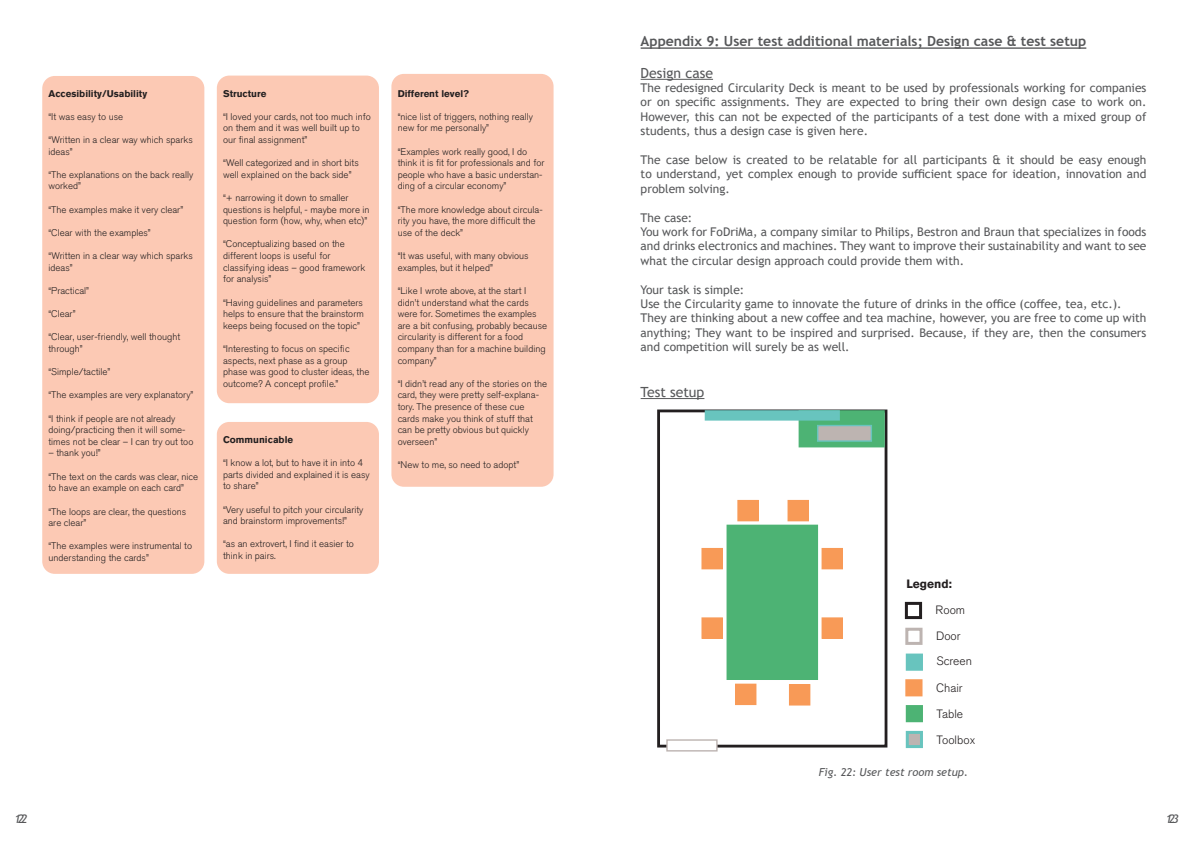
<style>
.page{position:relative;width:1191px;height:842px;background:#fff}
.page>*{position:absolute;margin:0;border:0;box-sizing:border-box;transform-origin:0 0}
.Paragraph_header{font:700 14px "Trebuchet MS";color:#57585a}
.Sub_paragraph_header{font:14px "Trebuchet MS";color:#57585a}
.Paragraph_Style_1{font:12px/14.4px "Trebuchet MS";color:#57585a;text-align:justify}
.t1{font:300 12px "Akzidenz Grotesk BQ";color:#231f20}
.t2{font:700 12px "Akzidenz Grotesk BQ";color:#231f20}
.t3{font:italic 12px "Trebuchet MS";letter-spacing:-.235em;color:#57585a}
.Figure_text{font:italic 11px "Trebuchet MS";color:#57585a}
.t4{font:300 9.7px/11.6px "Akzidenz Grotesk BQ";color:#231f20}
.t5{font:700 9.7px "Akzidenz Grotesk BQ";color:#231f20}
</style>
<div class="page">
<div style="left:391px;top:74px;width:162px;height:413px;background:#fcc9b4;border-radius:12px"></div>
<div style="left:217px;top:76px;width:162px;height:327px;background:#fcc9b4;border-radius:12px"></div>
<div style="left:42px;top:76px;width:162px;height:498px;background:#fcc9b4;border-radius:12px"></div>
<div style="left:217px;top:422px;width:162px;height:152px;background:#fcc9b4;border-radius:12px"></div>
<hr style="left:640px;top:47px;width:446px;height:2px;background:#57585a">
<hr style="left:640px;top:79px;width:73px;height:1px;background:#57585a">
<hr style="left:640px;top:398px;width:64px;height:1px;background:#57585a">
<div style="left:657px;top:409px;width:230px;height:338px;border:3px solid #231f20"></div>
<div style="left:799px;top:411px;width:85px;height:36px;background:#4db374"></div>
<div style="left:798px;top:410px;width:86px;height:37px;border:1px solid #4db374"></div>
<div style="left:667px;top:740px;width:50px;height:11px;background:#fff"></div>
<div style="left:666px;top:739px;width:51px;height:12px;border:1px solid #bdb4b1"></div>
<div style="left:705px;top:411px;width:134px;height:9px;background:#68c4be"></div>
<div style="left:704px;top:410px;width:136px;height:11px;border:1px solid #68c4be"></div>
<div style="left:727px;top:525px;width:90px;height:154px;background:#4db374"></div>
<div style="left:726px;top:525px;width:92px;height:155px;border:1px solid #4db374"></div>
<div style="left:817px;top:425px;width:54px;height:16px;background:#bdb4b1"></div>
<div style="left:817px;top:425px;width:55px;height:17px;border:1px solid #68c4be"></div>
<div style="left:738px;top:501px;width:20px;height:20px;background:#f89a57"></div>
<div style="left:737px;top:500px;width:22px;height:21px;border:1px solid #f89a57"></div>
<div style="left:788px;top:501px;width:20px;height:20px;background:#f89a57"></div>
<div style="left:787px;top:500px;width:22px;height:21px;border:1px solid #f89a57"></div>
<div style="left:822px;top:549px;width:20px;height:20px;background:#f89a57"></div>
<div style="left:821px;top:548px;width:22px;height:21px;border:1px solid #f89a57"></div>
<div style="left:822px;top:618px;width:20px;height:20px;background:#f89a57"></div>
<div style="left:821px;top:617px;width:22px;height:22px;border:1px solid #f89a57"></div>
<div style="left:702px;top:549px;width:20px;height:20px;background:#f89a57"></div>
<div style="left:701px;top:548px;width:22px;height:21px;border:1px solid #f89a57"></div>
<div style="left:702px;top:618px;width:20px;height:20px;background:#f89a57"></div>
<div style="left:701px;top:617px;width:22px;height:22px;border:1px solid #f89a57"></div>
<div style="left:789px;top:685px;width:20px;height:20px;background:#f89a57"></div>
<div style="left:789px;top:684px;width:21px;height:21px;border:1px solid #f89a57"></div>
<div style="left:735px;top:684px;width:20px;height:20px;background:#f89a57"></div>
<div style="left:735px;top:684px;width:21px;height:21px;border:1px solid #f89a57"></div>
<div style="left:905px;top:602px;width:17px;height:17px;border:3px solid #231f20"></div>
<div style="left:907px;top:681px;width:14px;height:14px;background:#f89a57"></div>
<div style="left:905px;top:679px;width:17px;height:17px;border:3px solid #f89a57"></div>
<div style="left:905px;top:628px;width:17px;height:17px;border:3px solid #bdb4b1"></div>
<div style="left:907px;top:706px;width:14px;height:15px;background:#4db374"></div>
<div style="left:905px;top:705px;width:18px;height:17px;border:3px solid #4db374"></div>
<div style="left:907px;top:655px;width:14px;height:14px;background:#68c4be"></div>
<div style="left:905px;top:653px;width:18px;height:18px;border:3px solid #68c4be"></div>
<div style="left:907px;top:732px;width:14px;height:14px;background:#bdb4b1"></div>
<div style="left:905px;top:731px;width:18px;height:17px;border:3px solid #68c4be"></div>
<p class="t5" style="left:48px;top:87px;width:100px">Accesibility/Usability</p>
<p class="t4" style="left:48px;top:111px;width:76px">“It was easy to use</p>
<p class="t4" style="left:48px;top:134px;width:146px">“Written in a clear way which sparks ideas”</p>
<p class="t4" style="left:48px;top:169px;width:146px">“The explanations on the back really worked”</p>
<p class="t4" style="left:48px;top:204px;width:136px">“The examples make it very clear”</p>
<p class="t4" style="left:48px;top:227px;width:104px">“Clear with the examples”</p>
<p class="t4" style="left:48px;top:250px;width:146px">“Written in a clear way which sparks ideas”</p>
<p class="t4" style="left:48px;top:285px;width:42px">“Practical”</p>
<p class="t4" style="left:48px;top:308px;width:29px">“Clear”</p>
<p class="t4" style="left:48px;top:331px;width:133px">“Clear, user-friendly, well thought through”</p>
<p class="t4" style="left:48px;top:366px;width:63px">“Simple/tactile”</p>
<p class="t4" style="left:48px;top:389px;width:146px">“The examples are very explanatory”</p>
<p class="t4" style="left:48px;top:413px;width:146px">“I think if people are not already doing/practicing then it will some&shy;times not be clear – I can try out too</p>
<p class="t4" style="left:48px;top:447px;width:54px">– thank you!”</p>
<p class="t4" style="left:48px;top:471px;width:151px">“The text on the cards was clear, nice to have an example on each card”</p>
<p class="t4" style="left:48px;top:506px;width:139px">“The loops are clear, the questions are clear”</p>
<p class="t4" style="left:48px;top:540px;width:145px">“The examples were instrumental to understanding the cards”</p>
<p class="t5" style="left:223px;top:87px;width:45px">Structure</p>
<p class="t4" style="left:223px;top:111px;width:149px">“I loved your cards, not too much info on them and it was well built up to our final assignment”</p>
<p class="t4" style="left:223px;top:157px;width:137px">“Well categorized and in short bits well explained on the back side”</p>
<p class="t4" style="left:223px;top:192px;width:148px">“+ narrowing it down to smaller questions is helpful, - maybe more in question form (how, why, when etc)”</p>
<p class="t4" style="left:223px;top:238px;width:144px">“Conceptualizing based on the different loops is useful for classifying ideas – good framework for analysis”</p>
<p class="t4" style="left:223px;top:297px;width:142px;text-align:justify">“Having guidelines and parameters helps to ensure that the brainstorm keeps being focused on the topic”</p>
<p class="t4" style="left:223px;top:343px;width:148px">“Interesting to focus on specific aspects, next phase as a group phase was good to cluster ideas, the outcome? A concept profile.”</p>
<p class="t5" style="left:223px;top:434px;width:72px">Communicable</p>
<p class="t4" style="left:223px;top:457px;width:148px">“I know a lot, but to have it in into 4 parts divided and explained it is easy to share”</p>
<p class="t4" style="left:223px;top:504px;width:142px">“Very useful to pitch your circularity and brainstorm improvements!”</p>
<p class="t4" style="left:223px;top:538px;width:132px">“as an extrovert, I find it easier to think in pairs.</p>
<p class="t5" style="left:398px;top:87px;width:73px">Different level?</p>
<p class="t4" style="left:398px;top:111px;width:137px">“nice list of triggers, nothing really new for me personally”</p>
<p class="t4" style="left:398px;top:146px;width:148px">“Examples work really good, I do think it is fit for professionals and for people who have a basic understan&shy;ding of a circular economy”</p>
<p class="t4" style="left:398px;top:204px;width:146px">“The more knowledge about circula&shy;rity you have, the more difficult the use of the deck”</p>
<p class="t4" style="left:398px;top:250px;width:132px">“It was useful, with many obvious examples, but it helped”</p>
<p class="t4" style="left:398px;top:285px;width:151px">“Like I wrote above, at the start I didn’t understand what the cards were for. Sometimes the examples are a bit confusing, probably because circularity is different for a food company than for a machine building company”</p>
<p class="t4" style="left:398px;top:378px;width:151px">“I didn’t read any of the stories on the card, they were pretty self-explana&shy;tory. The presence of these cue cards make you think of stuff that can be pretty obvious but quickly overseen”</p>
<p class="t4" style="left:398px;top:459px;width:123px">“New to me, so need to adopt”</p>
<p class="Paragraph_header" style="left:640px;top:33px;width:447px">Appendix 9: User test additional materials; Design case &amp; test setup</p>
<p class="Sub_paragraph_header" style="left:640px;top:64px;width:74px">Design case</p>
<p class="Paragraph_Style_1" style="left:640px;top:80px;width:507px">The redesigned Circularity Deck is meant to be used by professionals working for companies or on specific assignments. They are expected to bring their own design case to work on.<br>However, this can not be expected of the participants of a test done with a mixed group of students, thus a design case is given here.</p>
<p class="Paragraph_Style_1" style="left:640px;top:152px;width:507px">The case below is created to be relatable for all participants &amp; it should be easy enough to understand, yet complex enough to provide sufficient space for ideation, innovation and problem solving.</p>
<p class="Paragraph_Style_1" style="left:640px;top:210px;width:53px">The case:</p>
<p class="Paragraph_Style_1" style="left:640px;top:224px;width:507px">You work for FoDriMa, a company similar to Philips, Bestron and Braun that specializes in foods and drinks electronics and machines. They want to improve their sustainability and want to see what the circular design approach could provide them with.</p>
<p class="Paragraph_Style_1" style="left:640px;top:282px;width:105px">Your task is simple:</p>
<p class="Paragraph_Style_1" style="left:640px;top:296px;width:482px">Use the Circularity game to innovate the future of drinks in the office (coffee, tea, etc.).</p>
<p class="Paragraph_Style_1" style="left:640px;top:311px;width:507px">They are thinking about a new coffee and tea machine, however, you are free to come up with anything; They want to be inspired and surprised. Because, if they are, then the consumers and competition will surely be as well.</p>
<p class="Sub_paragraph_header" style="left:640px;top:383px;width:65px">Test setup</p>
<p class="t2" style="left:906px;top:577px;width:47px">Legend:</p>
<p class="t1" style="left:935px;top:603px;width:31px">Room</p>
<p class="t1" style="left:936px;top:629px;width:26px">Door</p>
<p class="t1" style="left:936px;top:655px;width:37px">Screen</p>
<p class="t1" style="left:936px;top:681px;width:28px">Chair</p>
<p class="t1" style="left:936px;top:707px;width:28px">Table</p>
<p class="t1" style="left:936px;top:733px;width:40px">Toolbox</p>
<p class="Figure_text" style="left:818px;top:766px;width:151px">Fig. 22: User test room setup.</p>
<p class="t3" style="left:14px;top:811px;width:15px">122</p>
<p class="t3" style="left:1165px;top:811px;width:15px">123</p>
</div>
